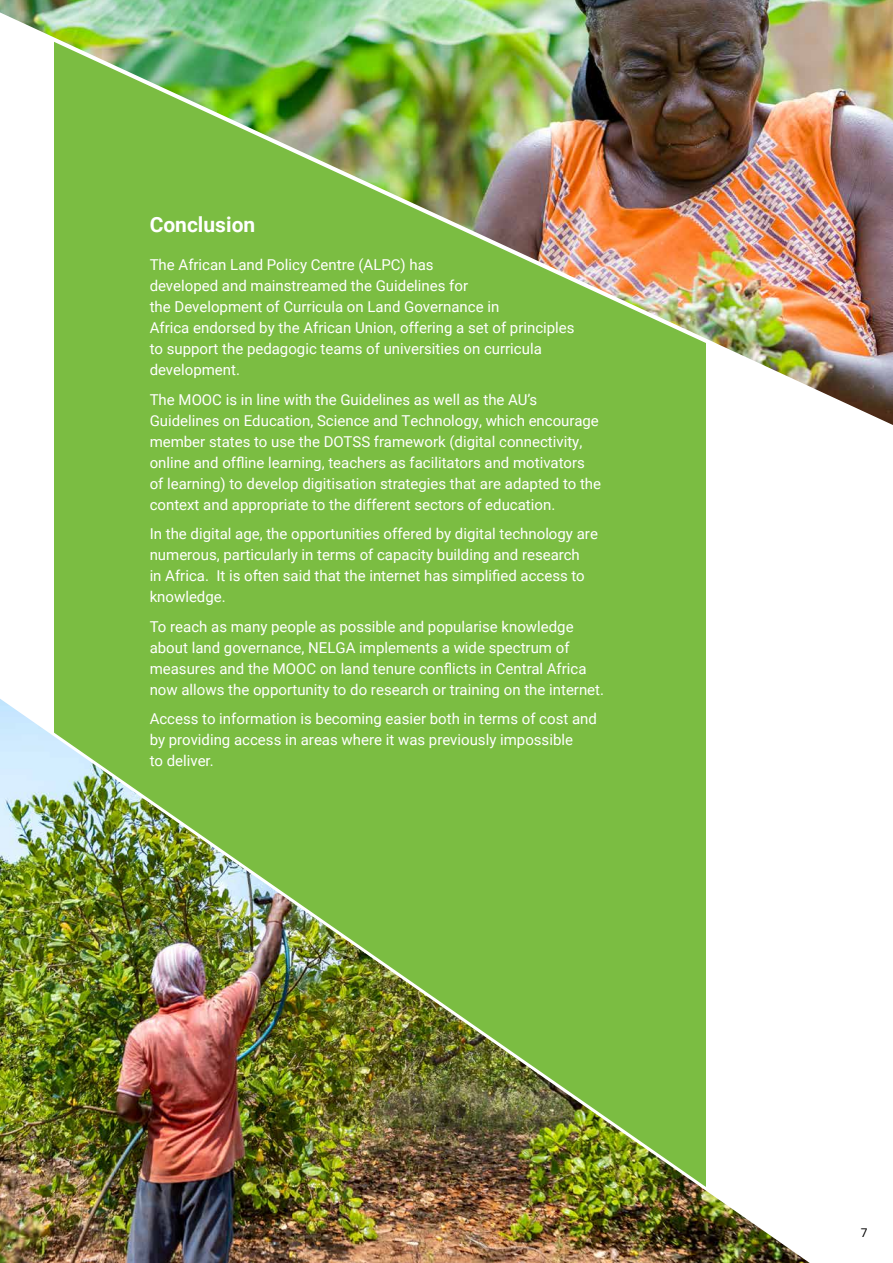
<style>
.page{position:relative;width:893px;height:1263px;background:#fff}
.page>*{position:absolute;margin:0;border:0;box-sizing:border-box;transform-origin:0 0}
.t1{font:700 21px "Roboto";color:#fff}
.t2{font:15px/21px "Roboto";color:#fff}
.t3{font:12px "Roboto";color:#000}
</style>
<div class="page">
<div style="left:54px;top:0;width:652px;height:1263px;background:#7bbd42"></div>
<img style="left:0;top:0;width:893px;height:425px">
<img style="left:0;top:699px;width:810px;height:564px">
<h1 class="t1" style="left:150px;top:210px;width:107px">Conclusion</h1>
<p class="t2" style="left:150px;top:254px;width:426px">The African Land Policy Centre (ALPC) has<br>developed and mainstreamed the Guidelines for<br>the Development of Curricula on Land Governance in<br>Africa endorsed by the African Union, offering a set of principles to support the pedagogic teams of universities on curricula development.</p>
<p class="t2" style="left:150px;top:388px;width:453px">The MOOC is in line with the Guidelines as well as the AU’s Guidelines on Education, Science and Technology, which encourage member states to use the DOTSS framework (digital connectivity, online and offline learning, teachers as facilitators and motivators of learning) to develop digitisation strategies that are adapted to the context and appropriate to the different sectors of education.</p>
<p class="t2" style="left:150px;top:523px;width:450px">In the digital age, the opportunities offered by digital technology are numerous, particularly in terms of capacity building and research<br>in Africa. It is often said that the internet has simplified access to knowledge.</p>
<p class="t2" style="left:150px;top:615px;width:456px">To reach as many people as possible and popularise knowledge about land governance, NELGA implements a wide spectrum of measures and the MOOC on land tenure conflicts in Central Africa now allows the opportunity to do research or training on the internet.</p>
<p class="t2" style="left:150px;top:708px;width:449px">Access to information is becoming easier both in terms of cost and by providing access in areas where it was previously impossible<br>to deliver.</p>
<p class="t3" style="left:861px;top:1224px;width:8px">7</p>
</div>
